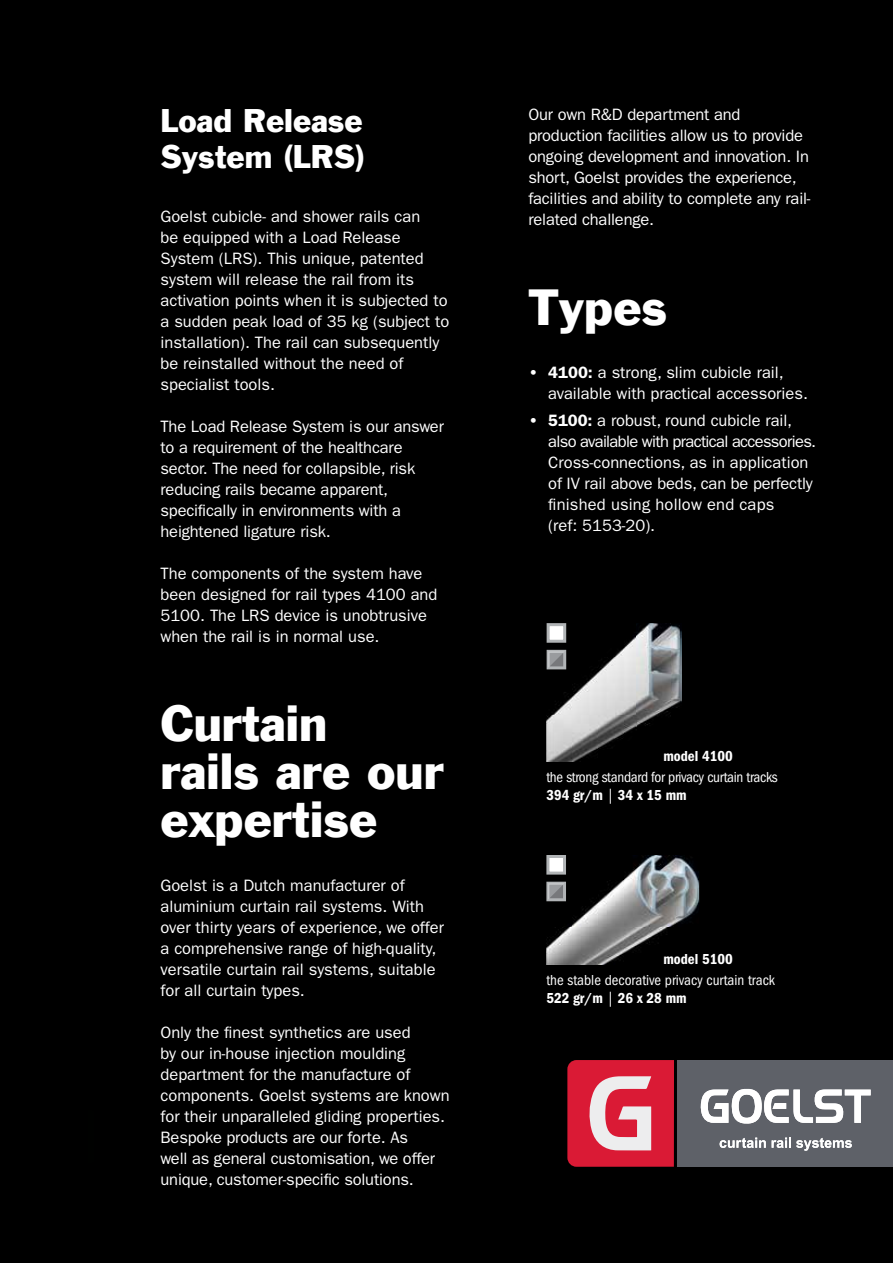
<style>
.page{position:relative;width:893px;height:1263px;background:#fff}
.page>*{position:absolute;margin:0;border:0;box-sizing:border-box;transform-origin:0 0}
.t1{font:63.75px "Franklin Gothic";letter-spacing:-.01em;color:#fff}
.t2{font:46.5px/48px "Franklin Gothic";color:#fff}
.t3{font:30px/36px "Franklin Gothic";color:#fff}
.t4{font:16.5px/21px "ITC Franklin Gothic Std";color:#fff}
.t5{font:15px "ITC Franklin Gothic Std Dm Cd";color:#fff}
.t6{font:condensed 15px "ITC Franklin Gothic Std";letter-spacing:-.02em;color:#fff}
.t7{font:condensed 15px "ITC Franklin Gothic Std";color:#fff}
.s1{font-weight:600}
.s2{font-family:"ITC Franklin Gothic Std";font-stretch:condensed}
</style>
<div class="page">
<div style="left:86px;top:0;width:807px;height:1263px;background:#000"></div>
<div style="left:677px;top:1060px;width:216px;height:106px;background:#5e6168"></div>
<svg style="left:567px;top:1060px;width:107px;height:106px;background:#dc4c60"></svg>
<svg style="left:700px;top:1088px;width:171px;height:36px"></svg>
<svg style="left:720px;top:1137px;width:46px;height:11px"></svg>
<svg style="left:772px;top:1137px;width:80px;height:14px"></svg>
<img style="left:546px;top:855px;width:153px;height:109px">
<div style="left:548px;top:856px;width:16px;height:17px;background:#fff"></div>
<div style="left:546px;top:855px;width:20px;height:19px;border:3px solid #b1b4b6"></div>
<svg style="left:546px;top:882px;width:20px;height:19px"></svg>
<img style="left:547px;top:623px;width:134px;height:138px">
<div style="left:548px;top:625px;width:17px;height:16px;background:#fff"></div>
<div style="left:547px;top:623px;width:19px;height:20px;border:3px solid #b1b4b6"></div>
<svg style="left:547px;top:650px;width:19px;height:19px"></svg>
<div style="left:0;top:0;width:95px;height:1263px;background:#000"></div>
<p class="t4" style="left:528px;top:104px;width:284px">Our own R&amp;D department and production facilities allow us to provide ongoing development and innovation. In short, Goelst provides the experience, facilities and ability to complete any rail&shy;related challenge.</p>
<h3 class="t3" style="left:161px;top:103px;width:206px">Load Release<br>System (LRS)</h3>
<p class="t4" style="left:161px;top:206px;width:290px">Goelst cubicle- and shower rails can<br>be equipped with a Load Release System (LRS). This unique, patented system will release the rail from its activation points when it is subjected to a sudden peak load of 35 kg (subject to installation). The rail can subsequently be reinstalled without the need of specialist tools.</p>
<p class="t4" style="left:161px;top:416px;width:285px">The Load Release System is our answer to a requirement of the healthcare sector. The need for collapsible, risk reducing rails became apparent, specifically in environments with a heightened ligature risk.</p>
<p class="t4" style="left:161px;top:563px;width:278px">The components of the system have been designed for rail types 4100 and 5100. The LRS device is unobtrusive when the rail is in normal use.</p>
<h2 class="t2" style="left:528px;top:284px;width:141px">Types</h2>
<p class="t4" style="left:548px;top:362px;width:261px;text-indent:-20px"><span class="s1">• 4100:</span> a strong, slim cubicle rail, available with practical accessories.</p>
<p class="t4" style="left:548px;top:410px;width:269px;text-indent:-20px"><span class="s1">• 5100:</span> a robust, round cubicle rail, also available with practical accessories.<br>Cross-connections, as in application of IV rail above beds, can be perfectly finished using hollow end caps<br>(ref: 5153-20).</p>
<h1 class="t1" style="left:136px;top:545px;width:535px">Skylight systems</h1>
<h2 class="t2" style="left:161px;top:701px;width:285px">Curtain<br>rails are our expertise</h2>
<p class="t4" style="left:161px;top:875px;width:285px">Goelst is a Dutch manufacturer of aluminium curtain rail systems. With over thirty years of experience, we offer a comprehensive range of high-quality, versatile curtain rail systems, suitable for all curtain types.</p>
<p class="t4" style="left:161px;top:1022px;width:291px">Only the finest synthetics are used<br>by our in-house injection moulding department for the manufacture of components. Goelst systems are known for their unparalleled gliding properties.<br>Bespoke products are our forte. As<br>well as general customisation, we offer unique, customer-specific solutions.</p>
<p class="t5" style="left:663px;top:748px;width:71px">model 4100</p>
<p class="t6" style="left:546px;top:769px;width:233px">the strong standard for privacy curtain tracks</p>
<p class="t5" style="left:546px;top:787px;width:142px">394 gr/m <span class="s2">|</span> 34 x 15 mm</p>
<p class="t5" style="left:663px;top:950px;width:71px">model 5100</p>
<p class="t7" style="left:546px;top:971px;width:230px">the stable decorative privacy curtain track</p>
<p class="t5" style="left:546px;top:989px;width:142px">522 gr/m <span class="s2">|</span> 26 x 28 mm</p>
</div>
